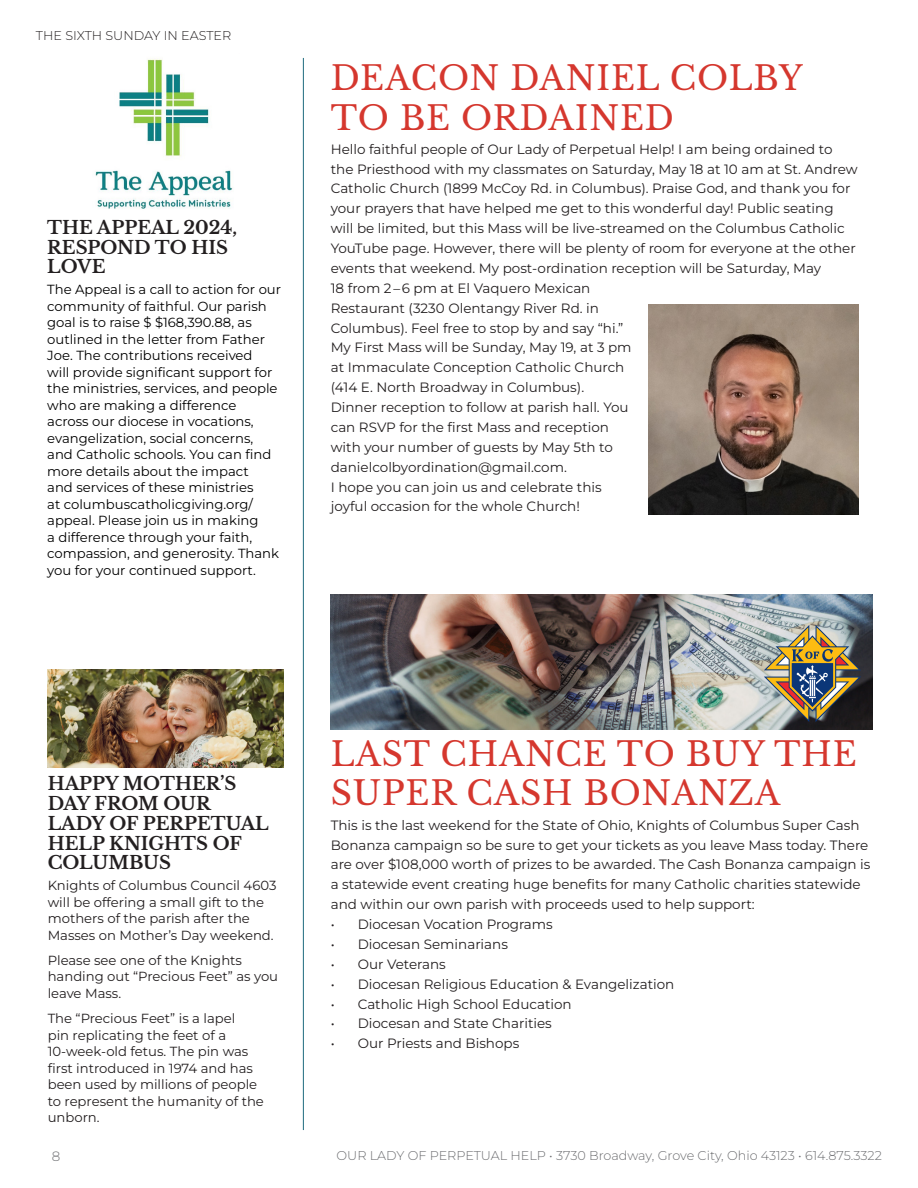
<style>
.page{position:relative;width:918px;height:1188px;background:#fff}
.page>*{position:absolute;margin:0;border:0;box-sizing:border-box;transform-origin:0 0}
.t1{font:33px/39.6px "Libre Baskerville";letter-spacing:.025em;color:#d5372e}
.t2{font:700 18px/19.8px "Libre Baskerville";color:#231f20}
.t3{font:13.5px/19.8px "Montserrat";color:#231f20}
.t4{font:300 13.5px "Montserrat";color:#6c6d70}
.t5{font:13.2px/16.5px "Montserrat";color:#000}
.t6{font:13.2px/16.5px "Montserrat";color:#231f20}
.t7{font:300 12.75px "Montserrat";color:#6c6d70}
.t8{font:300 12.75px "Montserrat";color:#231f20}
</style>
<div class="page">
<hr style="left:303px;top:58px;width:1px;height:1072px;background:#1d6a7e">
<img style="left:48px;top:669px;width:235px;height:98px">
<img style="left:95px;top:59px;width:138px;height:150px">
<img style="left:331px;top:594px;width:541px;height:136px">
<svg style="left:764px;top:625px;width:97px;height:97px;background:#8b846d"></svg>
<img style="left:648px;top:305px;width:210px;height:210px">
<p class="t8" style="left:36px;top:27px;width:197px">THE SIXTH SUNDAY IN EASTER</p>
<p class="t2" style="left:47px;top:217px;width:191px">THE APPEAL 2024,<br>RESPOND TO HIS<br>LOVE</p>
<p class="t5" style="left:47px;top:281px;width:235px">The Appeal is a call to action for our community of faithful. Our parish goal is to raise $ $168,390.88, as outlined in the letter from Father Joe. The contributions received<br>will provide significant support for the ministries, services, and people who are making a difference across our diocese in vocations, evangelization, social concerns, and Catholic schools. You can find more details about the impact<br>and services of these ministries<br>at columbuscatholicgiving.org/ appeal. Please join us in making<br>a difference through your faith, compassion, and generosity. Thank you for your continued support.</p>
<p class="t1" style="left:331px;top:58px;width:474px">DEACON DANIEL COLBY<br>TO BE ORDAINED</p>
<p class="t3" style="left:331px;top:139px;width:528px">Hello faithful people of Our Lady of Perpetual Help! I am being ordained to the Priesthood with my classmates on Saturday, May 18 at 10 am at St. Andrew Catholic Church (1899 McCoy Rd. in Columbus). Praise God, and thank you for your prayers that have helped me get to this wonderful day! Public seating will be limited, but this Mass will be live-streamed on the Columbus Catholic YouTube page. However, there will be plenty of room for everyone at the other events that weekend. My post-ordination reception will be Saturday, May<br>18 from 2 – 6 pm at El Vaquero Mexican<br>Restaurant (3230 Olentangy River Rd. in<br>Columbus). Feel free to stop by and say “hi.”<br>My First Mass will be Sunday, May 19, at 3 pm<br>at Immaculate Conception Catholic Church<br>(414 E. North Broadway in Columbus).<br>Dinner reception to follow at parish hall. You<br>can RSVP for the first Mass and reception<br>with your number of guests by May 5th to<br>danielcolbyordination@gmail.com.<br>I hope you can join us and celebrate this<br>joyful occasion for the whole Church!</p>
<p class="t2" style="left:48px;top:774px;width:223px">HAPPY MOTHER’S<br>DAY FROM OUR<br>LADY OF PERPETUAL<br>HELP KNIGHTS OF<br>COLUMBUS</p>
<p class="t6" style="left:48px;top:877px;width:230px">Knights of Columbus Council 4603 will be offering a small gift to the mothers of the parish after the<br>Masses on Mother’s Day weekend.</p>
<p class="t6" style="left:48px;top:952px;width:232px">Please see one of the Knights handing out “Precious Feet” as you leave Mass.</p>
<p class="t6" style="left:48px;top:1010px;width:218px">The “Precious Feet” is a lapel<br>pin replicating the feet of a<br>10-week-old fetus. The pin was first introduced in 1974 and has been used by millions of people to represent the humanity of the unborn.</p>
<p class="t1" style="left:331px;top:734px;width:528px">LAST CHANCE TO BUY THE<br>SUPER CASH BONANZA</p>
<p class="t3" style="left:331px;top:815px;width:541px">This is the last weekend for the State of Ohio, Knights of Columbus Super Cash Bonanza campaign so be sure to get your tickets as you leave Mass today. There are over $108,000 worth of prizes to be awarded. The Cash Bonanza campaign is a statewide event creating huge benefits for many Catholic charities statewide and within our own parish with proceeds used to help support:</p>
<p class="t3" style="left:331px;top:914px;width:224px">• Diocesan Vocation Programs</p>
<p class="t3" style="left:331px;top:934px;width:179px">• Diocesan Seminarians</p>
<p class="t3" style="left:331px;top:954px;width:117px">• Our Veterans</p>
<p class="t3" style="left:331px;top:973px;width:345px">• Diocesan Religious Education &amp; Evangelization</p>
<p class="t3" style="left:331px;top:993px;width:242px">• Catholic High School Education</p>
<p class="t3" style="left:331px;top:1013px;width:223px">• Diocesan and State Charities</p>
<p class="t3" style="left:331px;top:1033px;width:190px">• Our Priests and Bishops</p>
<p class="t4" style="left:52px;top:1147px;width:10px">8</p>
<p class="t7" style="left:337px;top:1147px;width:547px">OUR LADY OF PERPETUAL HELP • 3730 Broadway, Grove City, Ohio 43123 • 614.875.3322</p>
</div>
